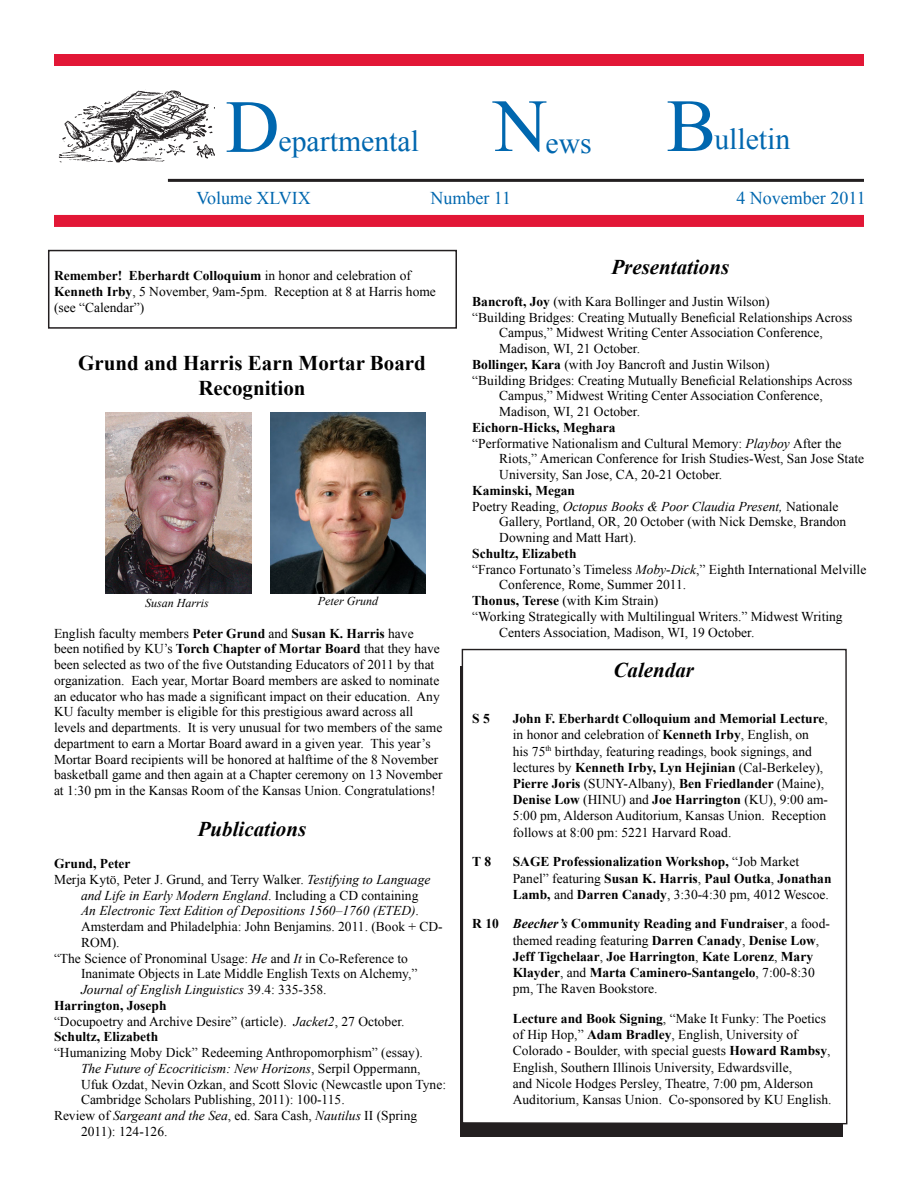
<style>
.page{position:relative;width:918px;height:1188px;background:#fff}
.page>*{position:absolute;margin:0;border:0;box-sizing:border-box;transform-origin:0 0}
.t1{font:75px "Times New Roman";color:#0067af}
.t2{font:29.7px "Times New Roman";color:#0067af}
.t3{font:700 21px/25.2px "Times New Roman";color:#000;text-align:center}
.t4{font:italic 700 21px "Times New Roman";color:#000}
.t5{font:18px "Times New Roman";color:#0067af}
.t6{font:13.5px/15.8px "Times New Roman";color:#000}
.t7{font:700 13.5px/16.2px "Times New Roman";color:#000}
.t8{font:italic 12px "Times New Roman";color:#000}
.s1{font-weight:700}
.s2{font-style:italic}
.s3{font-weight:400}
</style>
<div class="page">
<div style="left:460px;top:667px;width:382px;height:470px;background:#231f20"></div>
<div style="left:461px;top:648px;width:387px;height:477px;background:#fff"></div>
<div style="left:54px;top:54px;width:810px;height:12px;background:#e21736"></div>
<hr style="left:168px;top:179px;width:696px;height:3px;background:#231f20">
<div style="left:54px;top:215px;width:810px;height:12px;background:#e21736"></div>
<img style="left:59px;top:89px;width:156px;height:73px">
<div style="left:48px;top:250px;width:409px;height:79px;border:2px solid #231f20"></div>
<img style="left:106px;top:413px;width:146px;height:180px">
<img style="left:270px;top:413px;width:156px;height:180px">
<p class="t1" style="left:225px;top:76px;width:56px">D</p>
<p class="t1" style="left:493px;top:75px;width:56px">N</p>
<p class="t1" style="left:666px;top:75px;width:52px">B</p>
<p class="t2" style="left:279px;top:121px;width:142px">epartmental</p>
<p class="t2" style="left:546px;top:123px;width:48px">ews</p>
<p class="t2" style="left:714px;top:119px;width:77px">ulletin</p>
<p class="t5" style="left:196px;top:185px;width:116px">Volume XLVIX</p>
<p class="t5" style="left:430px;top:185px;width:82px">Number 11</p>
<p class="t5" style="left:736px;top:185px;width:131px">4 November 2011</p>
<p class="t6" style="left:54px;top:267px;width:383px;line-height:16.2px"><span class="s1">Remember! Eberhardt Colloquium</span> in honor and celebration of<br><span class="s1">Kenneth Irby</span>, 5 November, 9am-5pm. Reception at 8 at Harris home (see “Calendar”)</p>
<p class="t3" style="left:78px;top:350px;width:349px">Grund and Harris Earn Mortar Board<br>Recognition</p>
<p class="t8" style="left:145px;top:594px;width:65px">Susan Harris</p>
<p class="t8" style="left:318px;top:593px;width:62px">Peter Grund</p>
<p class="t6" style="left:54px;top:625px;width:390px">English faculty members <span class="s1">Peter Grund</span> and <span class="s1">Susan K. Harris</span> have<br>been notified by KU’s <span class="s1">Torch Chapter of Mortar Board</span> that they have been selected as two of the five Outstanding Educators of 2011 by that organization. Each year, Mortar Board members are asked to nominate an educator who has made a significant impact on their education. Any KU faculty member is eligible for this prestigious award across all levels and departments. It is very unusual for two members of the same department to earn a Mortar Board award in a given year. This year’s Mortar Board recipients will be honored at halftime of the 8 November basketball game and then again at a Chapter ceremony on 13 November at 1:30 pm in the Kansas Room of the Kansas Union. Congratulations!</p>
<p class="t4" style="left:198px;top:814px;width:110px">Publications</p>
<p class="t7" style="left:54px;top:855px;width:78px">Grund, Peter</p>
<p class="t6" style="left:81px;top:871px;width:363px;text-indent:-27px">Merja Kytö, Peter J. Grund, and Terry Walker. <span class="s2">Testifying to Language and Life in Early Modern England</span>. Including a CD containing<br><span class="s2">An Electronic Text Edition of Depositions 1560–1760 (ETED)</span>.<br>Amsterdam and Philadelphia: John Benjamins. 2011. (Book + CD-ROM).</p>
<p class="t6" style="left:81px;top:950px;width:338px;text-indent:-27px">“The Science of Pronominal Usage: <span class="s2">He</span> and <span class="s2">It</span> in Co-Reference to<br>Inanimate Objects in Late Middle English Texts on Alchemy,”<br><span class="s2">Journal of English Linguistics</span> 39.4: 335-358.</p>
<p class="t7" style="left:54px;top:997px;width:114px">Harrington, Joseph</p>
<p class="t6" style="left:54px;top:1013px;width:352px">“Docupoetry and Archive Desire” (article). <span class="s2">Jacket2</span>, 27 October.</p>
<p class="t7" style="left:54px;top:1028px;width:106px">Schultz, Elizabeth</p>
<p class="t6" style="left:81px;top:1044px;width:367px;text-indent:-27px">“Humanizing Moby Dick” Redeeming Anthropomorphism” (essay).<br><span class="s2">The Future of Ecocriticism: New Horizons</span>, Serpil Oppermann, Ufuk Ozdat, Nevin Ozkan, and Scott Slovic (Newcastle upon Tyne:<br>Cambridge Scholars Publishing, 2011): 100-115.</p>
<p class="t6" style="left:81px;top:1107px;width:338px;text-indent:-27px">Review of <span class="s2">Sargeant and the Sea</span>, ed. Sara Cash, <span class="s2">Nautilus</span> II (Spring<br>2011): 124-126.</p>
<p class="t4" style="left:611px;top:252px;width:119px">Presentations</p>
<p class="t6" style="left:472px;top:293px;width:299px"><span class="s1">Bancroft, Joy</span> (with Kara Bollinger and Justin Wilson)</p>
<p class="t6" style="left:499px;top:309px;width:355px;text-indent:-27px">“Building Bridges: Creating Mutually Beneficial Relationships Across<br>Campus,” Midwest Writing Center Association Conference,<br>Madison, WI, 21 October.</p>
<p class="t6" style="left:472px;top:356px;width:299px"><span class="s1">Bollinger, Kara</span> (with Joy Bancroft and Justin Wilson)</p>
<p class="t6" style="left:499px;top:372px;width:355px;text-indent:-27px">“Building Bridges: Creating Mutually Beneficial Relationships Across<br>Campus,” Midwest Writing Center Association Conference,<br>Madison, WI, 21 October.</p>
<p class="t7" style="left:472px;top:419px;width:145px">Eichorn-Hicks, Meghara</p>
<p class="t6" style="left:499px;top:435px;width:366px;text-indent:-27px">“Performative Nationalism and Cultural Memory: <span class="s2">Playboy</span> After the<br>Riots,” American Conference for Irish Studies-West, San Jose State<br>University, San Jose, CA, 20-21 October.</p>
<p class="t7" style="left:472px;top:482px;width:104px">Kaminski, Megan</p>
<p class="t6" style="left:499px;top:498px;width:349px;text-indent:-27px">Poetry Reading, <span class="s2">Octopus Books &amp; Poor Claudia Present,</span> Nationale<br>Gallery, Portland, OR, 20 October (with Nick Demske, Brandon<br>Downing and Matt Hart).</p>
<p class="t7" style="left:472px;top:545px;width:106px">Schultz, Elizabeth</p>
<p class="t6" style="left:499px;top:561px;width:369px;text-indent:-27px">“Franco Fortunato’s Timeless <span class="s2">Moby-Dick</span>,” Eighth International Melville<br>Conference, Rome, Summer 2011.</p>
<p class="t6" style="left:472px;top:593px;width:188px"><span class="s1">Thonus, Terese</span> (with Kim Strain)</p>
<p class="t6" style="left:499px;top:608px;width:345px;line-height:16.2px;text-indent:-27px">“Working Strategically with Multilingual Writers.” Midwest Writing<br>Centers Association, Madison, WI, 19 October.</p>
<p class="t4" style="left:614px;top:656px;width:82px">Calendar</p>
<p class="t7" style="left:472px;top:710px;width:19px">S 5</p>
<p class="t6" style="left:513px;top:710px;width:317px;line-height:16.2px"><span class="s1">John F. Eberhardt Colloquium and Memorial Lecture</span>, in honor and celebration of <span class="s1">Kenneth Irby</span>, English, on his 75<sup>th</sup> birthday, featuring readings, book signings, and lectures by <span class="s1">Kenneth Irby, Lyn Hejinian</span> (Cal-Berkeley), <span class="s1">Pierre Joris</span> (SUNY-Albany), <span class="s1">Ben Friedlander</span> (Maine), <span class="s1">Denise Low</span> (HINU) and <span class="s1">Joe Harrington</span> (KU), 9:00 am-5:00 pm, Alderson Auditorium, Kansas Union. Reception follows at 8:00 pm: 5221 Harvard Road.</p>
<p class="t7" style="left:472px;top:853px;width:20px">T 8</p>
<p class="t7" style="left:513px;top:853px;width:320px">SAGE Professionalization Workshop, <span class="s3">“Job Market<br>Panel” featuring</span> Susan K. Harris<span class="s3">,</span> Paul Outka<span class="s3">,</span> Jonathan<br>Lamb, <span class="s3">and</span> Darren Canady<span class="s3">, 3:30-4:30 pm, 4012 Wescoe.</span></p>
<p class="t7" style="left:513px;top:915px;width:319px;text-indent:-40px">R 10 <span class="s2">Beecher’s</span> Community Reading and Fundraiser<span class="s3">, a food&shy;themed reading featuring</span> Darren Canady<span class="s3">,</span> Denise Low<span class="s3">, </span>Jeff Tigchelaar<span class="s3">,</span> Joe Harrington<span class="s3">,</span> Kate Lorenz<span class="s3">,</span> Mary Klayder<span class="s3">, and</span> Marta Caminero-Santangelo<span class="s3">, 7:00-8:30 pm, The Raven Bookstore.</span></p>
<p class="t6" style="left:513px;top:1010px;width:320px;line-height:16.2px"><span class="s1">Lecture and Book Signing</span>, “Make It Funky: The Poetics of Hip Hop,” <span class="s1">Adam Bradley</span>, English, University of Colorado - Boulder, with special guests <span class="s1">Howard Rambsy</span>, English, Southern Illinois University, Edwardsville,<br>and Nicole Hodges Persley, Theatre, 7:00 pm, Alderson Auditorium, Kansas Union. Co-sponsored by KU English.</p>
</div>
